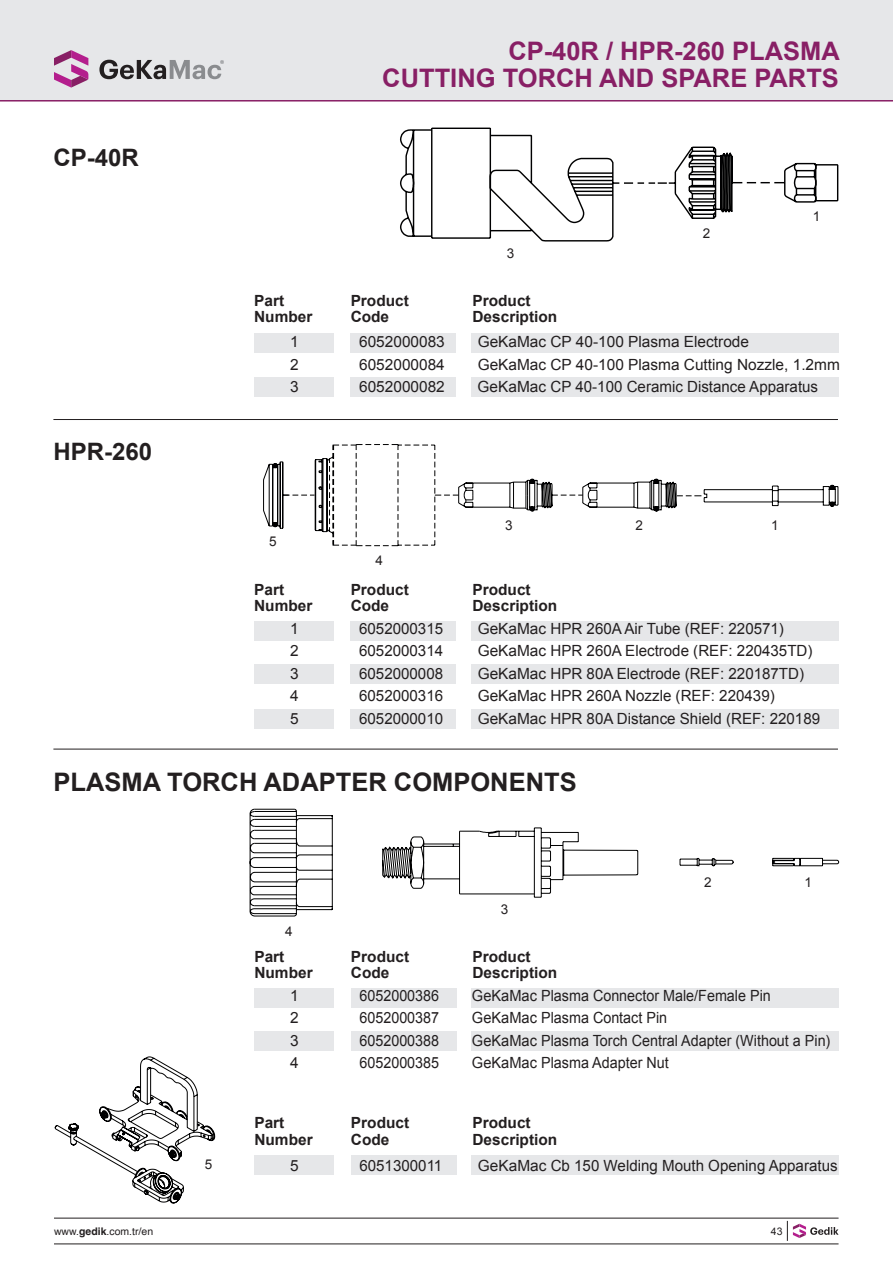
<style>
.page{position:relative;width:893px;height:1263px;background:#fff}
.page>*{position:absolute;margin:0;border:0;box-sizing:border-box;transform-origin:0 0}
.t1{font:700 25.5px "Arial";color:#881f65}
.t2{font:700 25.5px "Arial";color:#231f20}
.t3{font:700 24px "Arial";color:#231f20}
.t4{font:15.45px "Arial";color:#231f20}
.t5{font:700 15.45px/16.5px "Arial";color:#231f20}
.t6{font:15.45px "Arial";color:#231f20;scale:.95 1}
.t7{font:15.45px "Arial";color:#231f20;scale:.93 1}
.t8{font:13.5px "Arial";color:#231f20}
.t9{font:10.5px "Helvetica";color:#231f20}
.t10{font:10.5px "Arial";color:#231f20}
.s1{font-weight:700}
</style>
<div class="page">
<hr style="left:54px;top:1218px;width:784px;height:1px;background:#231f20">
<hr style="left:54px;top:1244px;width:784px;height:1px;background:#231f20">
<svg style="left:787px;top:1221px;width:51px;height:20px"></svg>
<div style="left:0;top:0;width:893px;height:101px;background:#e6e7e9"></div>
<hr style="left:0;top:100px;width:893px;height:2px;background:#881f65">
<div style="left:351px;top:333px;width:105px;height:19px;background:#e6e7e9"></div>
<div style="left:351px;top:988px;width:105px;height:19px;background:#e6e7e9"></div>
<div style="left:351px;top:1156px;width:105px;height:19px;background:#e6e7e9"></div>
<div style="left:254px;top:333px;width:79px;height:19px;background:#e6e7e9"></div>
<div style="left:254px;top:988px;width:80px;height:19px;background:#e6e7e9"></div>
<div style="left:254px;top:1156px;width:80px;height:19px;background:#e6e7e9"></div>
<div style="left:351px;top:378px;width:105px;height:19px;background:#e6e7e9"></div>
<div style="left:351px;top:1031px;width:105px;height:19px;background:#e6e7e9"></div>
<div style="left:254px;top:378px;width:79px;height:19px;background:#e6e7e9"></div>
<div style="left:254px;top:1031px;width:80px;height:19px;background:#e6e7e9"></div>
<div style="left:471px;top:333px;width:368px;height:19px;background:#e6e7e9"></div>
<div style="left:472px;top:988px;width:367px;height:19px;background:#e6e7e9"></div>
<div style="left:472px;top:1156px;width:367px;height:19px;background:#e6e7e9"></div>
<div style="left:471px;top:378px;width:368px;height:19px;background:#e6e7e9"></div>
<div style="left:472px;top:1031px;width:367px;height:19px;background:#e6e7e9"></div>
<div style="left:351px;top:621px;width:105px;height:19px;background:#e6e7e9"></div>
<div style="left:254px;top:621px;width:79px;height:19px;background:#e6e7e9"></div>
<div style="left:351px;top:664px;width:105px;height:19px;background:#e6e7e9"></div>
<div style="left:351px;top:709px;width:105px;height:19px;background:#e6e7e9"></div>
<div style="left:254px;top:664px;width:79px;height:19px;background:#e6e7e9"></div>
<div style="left:254px;top:709px;width:79px;height:19px;background:#e6e7e9"></div>
<div style="left:471px;top:621px;width:368px;height:19px;background:#e6e7e9"></div>
<div style="left:471px;top:664px;width:368px;height:19px;background:#e6e7e9"></div>
<div style="left:471px;top:709px;width:368px;height:19px;background:#e6e7e9"></div>
<hr style="left:53px;top:419px;width:785px;height:1px;background:#231f20">
<hr style="left:53px;top:749px;width:785px;height:1px;background:#231f20">
<svg style="left:400px;top:127px;width:439px;height:115px"></svg>
<svg style="left:399px;top:444px;width:440px;height:102px"></svg>
<svg style="left:263px;top:444px;width:136px;height:102px"></svg>
<svg style="left:250px;top:809px;width:83px;height:107px"></svg>
<svg style="left:254px;top:809px;width:585px;height:97px"></svg>
<svg style="left:54px;top:1056px;width:161px;height:148px"></svg>
<svg style="left:54px;top:50px;width:34px;height:38px"></svg>
<svg style="left:99px;top:60px;width:125px;height:19px"></svg>
<p class="t3" style="left:53px;top:142px;width:87px">CP-40R</p>
<p class="t3" style="left:53px;top:436px;width:100px">HPR-260</p>
<p class="t1" style="left:508px;top:34px;width:333px">CP-40R / HPR-260 PLASMA</p>
<p class="t1" style="left:382px;top:61px;width:458px">CUTTING TORCH AND SPARE PARTS</p>
<p class="t5" style="left:254px;top:293px;width:60px">Part<br>Number</p>
<p class="t4" style="left:290px;top:331px;width:10px">1</p>
<p class="t4" style="left:290px;top:354px;width:10px">2</p>
<p class="t4" style="left:290px;top:376px;width:10px">3</p>
<p class="t5" style="left:351px;top:293px;width:60px">Product<br>Code</p>
<p class="t8" style="left:507px;top:245px;width:9px">3</p>
<p class="t5" style="left:472px;top:293px;width:86px">Product<br>Description</p>
<p class="t8" style="left:703px;top:224px;width:9px">2</p>
<p class="t8" style="left:813px;top:208px;width:9px">1</p>
<p class="t4" style="left:359px;top:331px;width:87px">6052000083</p>
<p class="t4" style="left:478px;top:331px;width:273px">GeKaMac CP 40-100 Plasma Electrode</p>
<p class="t4" style="left:359px;top:354px;width:87px">6052000084</p>
<p class="t4" style="left:478px;top:354px;width:364px">GeKaMac CP 40-100 Plasma Cutting Nozzle, 1.2mm</p>
<p class="t4" style="left:359px;top:376px;width:87px">6052000082</p>
<p class="t4" style="left:478px;top:376px;width:342px">GeKaMac CP 40-100 Ceramic Distance Apparatus</p>
<p class="t8" style="left:269px;top:533px;width:9px">5</p>
<p class="t8" style="left:376px;top:551px;width:9px">4</p>
<p class="t8" style="left:505px;top:517px;width:9px">3</p>
<p class="t8" style="left:635px;top:517px;width:9px">2</p>
<p class="t8" style="left:771px;top:517px;width:9px">1</p>
<p class="t5" style="left:254px;top:582px;width:60px">Part<br>Number</p>
<p class="t5" style="left:472px;top:582px;width:86px">Product<br>Description</p>
<p class="t5" style="left:351px;top:582px;width:60px">Product<br>Code</p>
<p class="t4" style="left:290px;top:618px;width:10px">1</p>
<p class="t4" style="left:290px;top:641px;width:10px">2</p>
<p class="t4" style="left:290px;top:663px;width:10px">3</p>
<p class="t4" style="left:290px;top:686px;width:10px">4</p>
<p class="t4" style="left:290px;top:708px;width:10px">5</p>
<p class="t4" style="left:359px;top:618px;width:86px">6052000315</p>
<p class="t4" style="left:478px;top:618px;width:308px">GeKaMac HPR 260A Air Tube (REF: 220571)</p>
<p class="t4" style="left:359px;top:641px;width:86px">6052000314</p>
<p class="t4" style="left:478px;top:641px;width:336px">GeKaMac HPR 260A Electrode (REF: 220435TD)</p>
<p class="t4" style="left:359px;top:663px;width:86px">6052000008</p>
<p class="t4" style="left:478px;top:663px;width:328px">GeKaMac HPR 80A Electrode (REF: 220187TD)</p>
<p class="t4" style="left:359px;top:686px;width:86px">6052000316</p>
<p class="t4" style="left:478px;top:686px;width:299px">GeKaMac HPR 260A Nozzle (REF: 220439)</p>
<p class="t4" style="left:359px;top:708px;width:86px">6052000010</p>
<p class="t4" style="left:478px;top:708px;width:344px">GeKaMac HPR 80A Distance Shield (REF: 220189</p>
<p class="t2" style="left:53px;top:765px;width:525px">PLASMA TORCH ADAPTER COMPONENTS</p>
<p class="t8" style="left:285px;top:922px;width:9px">4</p>
<p class="t5" style="left:254px;top:949px;width:60px">Part<br>Number</p>
<p class="t5" style="left:351px;top:949px;width:60px">Product<br>Code</p>
<p class="t8" style="left:501px;top:901px;width:9px">3</p>
<p class="t5" style="left:472px;top:949px;width:86px">Product<br>Description</p>
<p class="t8" style="left:704px;top:873px;width:9px">2</p>
<p class="t8" style="left:804px;top:873px;width:9px">1</p>
<p class="t8" style="left:205px;top:1155px;width:9px">5</p>
<p class="t4" style="left:290px;top:985px;width:10px">1</p>
<p class="t4" style="left:290px;top:1008px;width:10px">2</p>
<p class="t4" style="left:290px;top:1030px;width:10px">3</p>
<p class="t4" style="left:290px;top:1053px;width:10px">4</p>
<p class="t7" style="left:359px;top:985px;width:87px">6052000386</p>
<p class="t6" style="left:472px;top:985px;width:316px">GeKaMac Plasma Connector Male/Female Pin</p>
<p class="t7" style="left:359px;top:1008px;width:87px">6052000387</p>
<p class="t6" style="left:472px;top:1008px;width:207px">GeKaMac Plasma Contact Pin</p>
<p class="t7" style="left:359px;top:1030px;width:87px">6052000388</p>
<p class="t6" style="left:472px;top:1030px;width:379px">GeKaMac Plasma Torch Central Adapter (Without a Pin)</p>
<p class="t7" style="left:359px;top:1053px;width:87px">6052000385</p>
<p class="t6" style="left:472px;top:1053px;width:209px">GeKaMac Plasma Adapter Nut</p>
<p class="t5" style="left:254px;top:1115px;width:60px">Part<br>Number</p>
<p class="t5" style="left:351px;top:1115px;width:60px">Product<br>Code</p>
<p class="t5" style="left:472px;top:1115px;width:86px">Product<br>Description</p>
<p class="t4" style="left:290px;top:1155px;width:10px">5</p>
<p class="t4" style="left:359px;top:1155px;width:84px">6051300011</p>
<p class="t4" style="left:478px;top:1155px;width:361px">GeKaMac Cb 150 Welding Mouth Opening Apparatus</p>
<p class="t9" style="left:54px;top:1223px;width:101px">www.<span class="s1">gedik</span>.com.tr/en</p>
<p class="t10" style="left:771px;top:1224px;width:13px">43</p>
</div>
